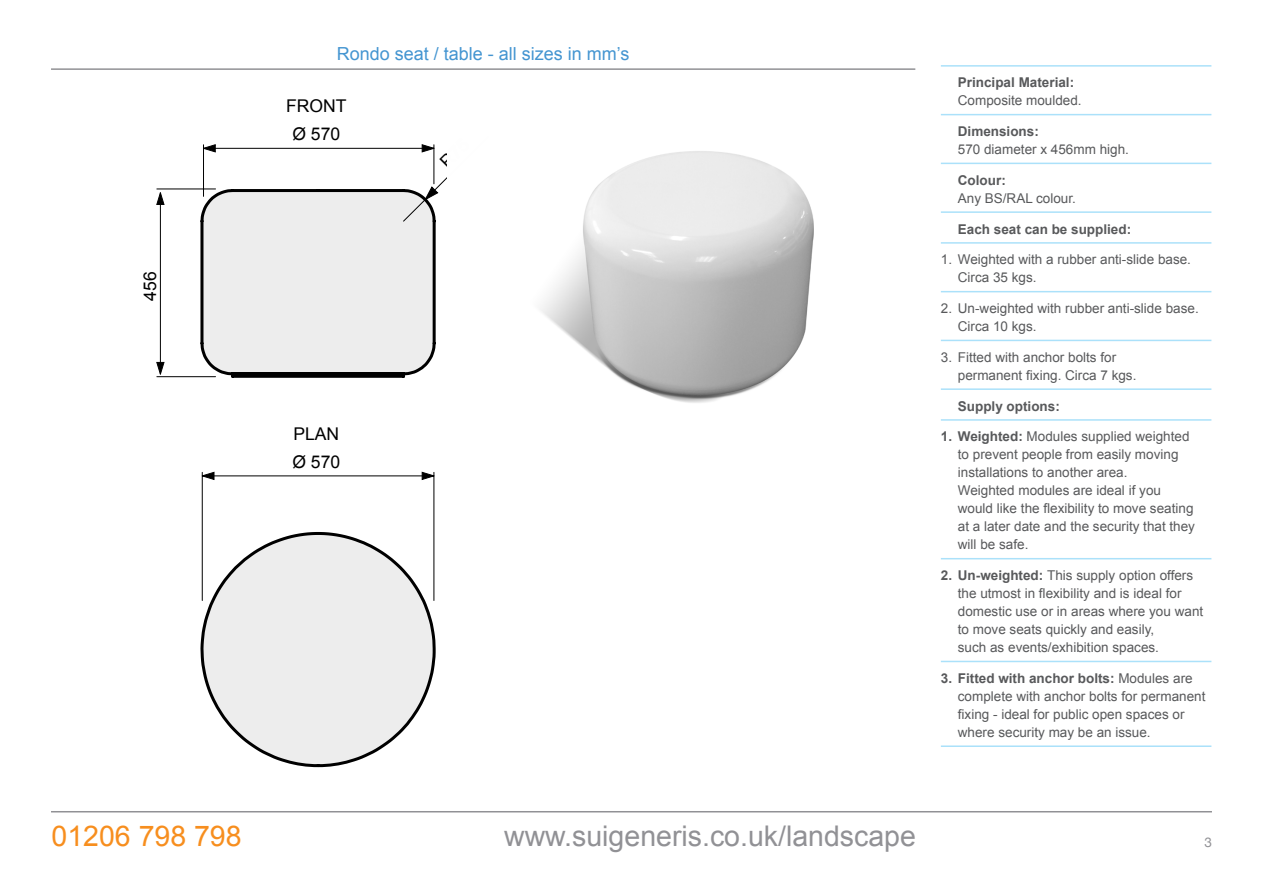
<style>
.page{position:relative;width:1263px;height:893px;background:#fff}
.page>*{position:absolute;margin:0;border:0;box-sizing:border-box;transform-origin:0 0}
.t1{font:28.5px "Arial";color:#919195}
.t2{font:28.5px "Arial";color:#f78e1e}
.t3{font:18px "Arial";color:#4495d1}
.t4{font:17.55px "Arial";color:#000}
.t5{font:13.5px/18px "Arial";color:#58595b}
.t6{font:700 13.5px "Arial";color:#58595b}
.t7{font:13.5px "Helvetica Neue";color:#919195}
.s1{font-weight:700}
</style>
<div class="page">
<hr style="left:157px;top:189px;width:59px;height:1px;background:#000">
<svg style="left:156px;top:192px;width:9px;height:183px"></svg>
<hr style="left:157px;top:376px;width:59px;height:1px;background:#000">
<hr style="left:202px;top:472px;width:1px;height:128px;background:#000">
<hr style="left:433px;top:472px;width:1px;height:128px;background:#000">
<svg style="left:201px;top:471px;width:234px;height:9px"></svg>
<svg style="left:203px;top:144px;width:244px;height:50px"></svg>
<svg style="left:200px;top:530px;width:236px;height:238px"></svg>
<svg style="left:199px;top:187px;width:238px;height:191px;background:#dedede"></svg>
<hr style="left:941px;top:65px;width:270px;height:2px;background:#abe1fa">
<hr style="left:941px;top:114px;width:270px;height:1px;background:#abe1fa">
<hr style="left:941px;top:163px;width:270px;height:1px;background:#abe1fa">
<hr style="left:941px;top:211px;width:270px;height:2px;background:#abe1fa">
<hr style="left:941px;top:242px;width:270px;height:2px;background:#abe1fa">
<hr style="left:941px;top:291px;width:270px;height:1px;background:#abe1fa">
<hr style="left:941px;top:340px;width:270px;height:1px;background:#abe1fa">
<hr style="left:941px;top:388px;width:270px;height:2px;background:#abe1fa">
<hr style="left:941px;top:419px;width:270px;height:2px;background:#abe1fa">
<hr style="left:941px;top:558px;width:270px;height:1px;background:#abe1fa">
<hr style="left:941px;top:661px;width:270px;height:1px;background:#abe1fa">
<hr style="left:941px;top:745px;width:270px;height:2px;background:#abe1fa">
<hr style="left:51px;top:68px;width:864px;height:2px;background:#919195">
<img style="left:540px;top:151px;width:274px;height:252px">
<hr style="left:51px;top:811px;width:1161px;height:1px;background:#919195">
<p class="t4" style="left:138px;top:301px;width:31px;rotate:-90deg">456</p>
<h2 class="t3" style="left:337px;top:42px;width:294px">Rondo seat / table - all sizes in mm’s</h2>
<p class="t4" style="left:286px;top:94px;width:62px">FRONT</p>
<p class="t4" style="left:292px;top:123px;width:49px">Ø 570</p>
<p class="t4" style="left:293px;top:422px;width:47px">PLAN</p>
<p class="t4" style="left:292px;top:450px;width:49px">Ø 570</p>
<p class="t6" style="left:958px;top:74px;width:118px">Principal Material:</p>
<p class="t5" style="left:958px;top:92px;width:125px">Composite moulded.</p>
<p class="t6" style="left:958px;top:122px;width:83px">Dimensions:</p>
<p class="t5" style="left:958px;top:141px;width:173px">570 diameter x 456mm high.</p>
<p class="t6" style="left:958px;top:171px;width:49px">Colour:</p>
<p class="t5" style="left:958px;top:189px;width:120px">Any BS/RAL colour.</p>
<p class="t6" style="left:958px;top:220px;width:175px">Each seat can be supplied:</p>
<p class="t5" style="left:958px;top:251px;width:235px;text-indent:-17px">1. Weighted with a rubber anti-slide base.<br>Circa 35 kgs.</p>
<p class="t5" style="left:958px;top:300px;width:242px;text-indent:-17px">2. Un-weighted with rubber anti-slide base.<br>Circa 10 kgs.</p>
<p class="t5" style="left:958px;top:348px;width:180px;text-indent:-17px">3. Fitted with anchor bolts for permanent fixing. Circa 7 kgs.</p>
<p class="t6" style="left:958px;top:397px;width:103px">Supply options:</p>
<p class="t5" style="left:958px;top:428px;width:239px;text-indent:-17px"><span class="s1">1. Weighted:</span> Modules supplied weighted to prevent people from easily moving installations to another area.<br>Weighted modules are ideal if you would like the flexibility to move seating at a later date and the security that they will be safe.</p>
<p class="t5" style="left:958px;top:566px;width:247px;text-indent:-17px"><span class="s1">2. Un-weighted:</span> This supply option offers the utmost in flexibility and is ideal for domestic use or in areas where you want to move seats quickly and easily,<br>such as events/exhibition spaces.</p>
<p class="t5" style="left:958px;top:669px;width:249px;text-indent:-17px"><span class="s1">3. Fitted with anchor bolts:</span> Modules are complete with anchor bolts for permanent fixing - ideal for public open spaces or where security may be an issue.</p>
<h1 class="t2" style="left:52px;top:817px;width:192px">01206 798 798</h1>
<h1 class="t1" style="left:504px;top:817px;width:413px">www.suigeneris.co.uk/landscape</h1>
<p class="t7" style="left:1204px;top:832px;width:9px">3</p>
</div>
